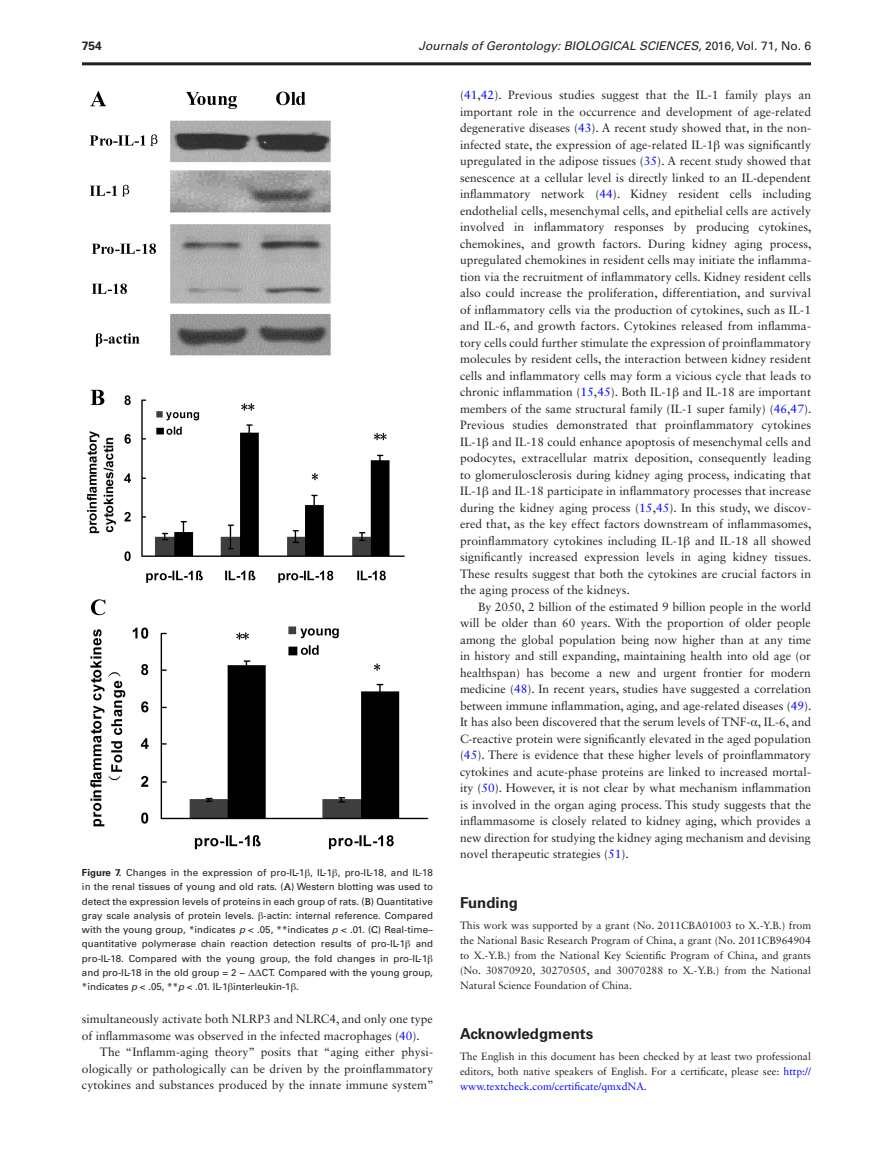
<style>
.page{position:relative;width:893px;height:1174px;background:#fff}
.page>*{position:absolute;margin:0;border:0;box-sizing:border-box;transform-origin:0 0}
.t1{font:700 15px "Univers LT Std";color:#231f20}
.t2{font:12px/16.5px "Sabon LT Std";color:#231f20;text-align:justify}
.t3{font:italic 12px "Univers LT Std";color:#231f20}
.t4{font:700 12px "Univers LT Std";color:#231f20}
.t5{font:10.5px/15px "Sabon LT Std";color:#231f20;text-align:justify}
.t6{font:9.75px/14.2px "Univers LT Std";color:#231f20;text-align:justify}
.s1{font-style:normal}
.s2{font-weight:700}
.s3{font-family:"Gandhari Unicode"}
.s4{font-family:"Caecilia LT Std";font-weight:700}
.s5{font-style:italic}
.s6{color:#00f}
</style>
<div class="page">
<img style="left:86px;top:90px;width:342px;height:759px">
<hr style="left:82px;top:62px;width:729px;height:3px;background:#231f20">
<p class="t4" style="left:82px;top:39px;width:22px">754</p>
<p class="t3" style="left:419px;top:39px;width:394px">Journals of Gerontology: BIOLOGICAL SCIENCES<span class="s1">, 2016, Vol. 71, No. 6</span></p>
<p class="t6" style="left:82px;top:865px;width:353px"><span class="s2">Figure 7.</span> Changes in the expression of pro-IL-1<span class="s3">β</span>, IL-1<span class="s3">β</span>, pro-IL-18, and IL-18 in the renal tissues of young and old rats. (<span class="s4">A</span>) Western blotting was used to detect the expression levels of proteins in each group of rats. (<span class="s4">B</span>) Quantitative gray scale analysis of protein levels. <span class="s3">β</span>-actin: internal reference. Compared with the young group, *indicates <span class="s5">p</span> &lt; .05, **indicates <span class="s5">p</span> &lt; .01. (<span class="s4">C</span>) Real-time– quantitative polymerase chain reaction detection results of pro-IL-1<span class="s3">β</span> and pro-IL-18. Compared with the young group, the fold changes in pro-IL-1<span class="s3">β </span>and pro-IL-18 in the old group = 2 − <span class="s3">ΔΔ</span>CT. Compared with the young group, *indicates <span class="s5">p</span> &lt; .05, **<span class="s5">p</span> &lt; .01. IL-1<span class="s3">β</span>interleukin-1<span class="s3">β</span>.</p>
<p class="t2" style="left:82px;top:1010px;width:352px">simultaneously activate both NLRP3 and NLRC4, and only one type of inflammasome was observed in the infected macrophages (<span class="s6">40</span>).</p>
<p class="t2" style="left:82px;top:1043px;width:353px;text-indent:18px">The “Inflamm-aging theory” posits that “aging either physi&shy;ologically or pathologically can be driven by the proinflammatory cytokines and substances produced by the innate immune system”</p>
<p class="t2" style="left:460px;top:87px;width:353px">(<span class="s6">41</span>,<span class="s6">42</span>). Previous studies suggest that the IL-1 family plays an important role in the occurrence and development of age-related degenerative diseases (<span class="s6">43</span>). A recent study showed that, in the non&shy;infected state, the expression of age-related IL-1<span class="s3">β</span> was significantly upregulated in the adipose tissues (<span class="s6">35</span>). A recent study showed that senescence at a cellular level is directly linked to an IL-dependent inflammatory network (<span class="s6">44</span>). Kidney resident cells including endothelial cells, mesenchymal cells, and epithelial cells are actively involved in inflammatory responses by producing cytokines, chemokines, and growth factors. During kidney aging process, upregulated chemokines in resident cells may initiate the inflamma&shy;tion via the recruitment of inflammatory cells. Kidney resident cells also could increase the proliferation, differentiation, and survival of inflammatory cells via the production of cytokines, such as IL-1 and IL-6, and growth factors. Cytokines released from inflamma&shy;tory cells could further stimulate the expression of proinflammatory molecules by resident cells, the interaction between kidney resident cells and inflammatory cells may form a vicious cycle that leads to chronic inflammation (<span class="s6">15</span>,<span class="s6">45</span>). Both IL-1<span class="s3">β</span> and IL-18 are important members of the same structural family (IL-1 super family) (<span class="s6">46</span>,<span class="s6">47</span>).<br>Previous studies demonstrated that proinflammatory cytokines IL-1<span class="s3">β</span> and IL-18 could enhance apoptosis of mesenchymal cells and podocytes, extracellular matrix deposition, consequently leading to glomerulosclerosis during kidney aging process, indicating that IL-1<span class="s3">β</span> and IL-18 participate in inflammatory processes that increase during the kidney aging process (<span class="s6">15</span>,<span class="s6">45</span>). In this study, we discov&shy;ered that, as the key effect factors downstream of inflammasomes, proinflammatory cytokines including IL-1<span class="s3">β</span> and IL-18 all showed significantly increased expression levels in aging kidney tissues.<br>These results suggest that both the cytokines are crucial factors in the aging process of the kidneys.</p>
<p class="t2" style="left:460px;top:598px;width:353px;text-indent:18px">By 2050, 2 billion of the estimated 9 billion people in the world will be older than 60 years. With the proportion of older people among the global population being now higher than at any time in history and still expanding, maintaining health into old age (or healthspan) has become a new and urgent frontier for modern medicine (<span class="s6">48</span>). In recent years, studies have suggested a correlation between immune inflammation, aging, and age-related diseases (<span class="s6">49</span>).<br>It has also been discovered that the serum levels of TNF-<span class="s3">α</span>, IL-6, and C-reactive protein were significantly elevated in the aged population (<span class="s6">45</span>). There is evidence that these higher levels of proinflammatory cytokines and acute-phase proteins are linked to increased mortal&shy;ity (<span class="s6">50</span>). However, it is not clear by what mechanism inflammation is involved in the organ aging process. This study suggests that the inflammasome is closely related to kidney aging, which provides a new direction for studying the kidney aging mechanism and devising novel therapeutic strategies (<span class="s6">51</span>).</p>
<p class="t1" style="left:460px;top:894px;width:60px">Funding</p>
<p class="t5" style="left:460px;top:917px;width:353px">This work was supported by a grant (No. 2011CBA01003 to X.-Y.B.) from the National Basic Research Program of China, a grant (No. 2011CB964904 to X.-Y.B.) from the National Key Scientific Program of China, and grants (No. 30870920, 30270505, and 30070288 to X.-Y.B.) from the National Natural Science Foundation of China.</p>
<p class="t1" style="left:460px;top:1024px;width:135px">Acknowledgments</p>
<p class="t5" style="left:460px;top:1048px;width:352px">The English in this document has been checked by at least two professional editors, both native speakers of English. For a certificate, please see: <span class="s6">http:// www.textcheck.com/certificate/qmxdNA</span>.</p>
</div>
